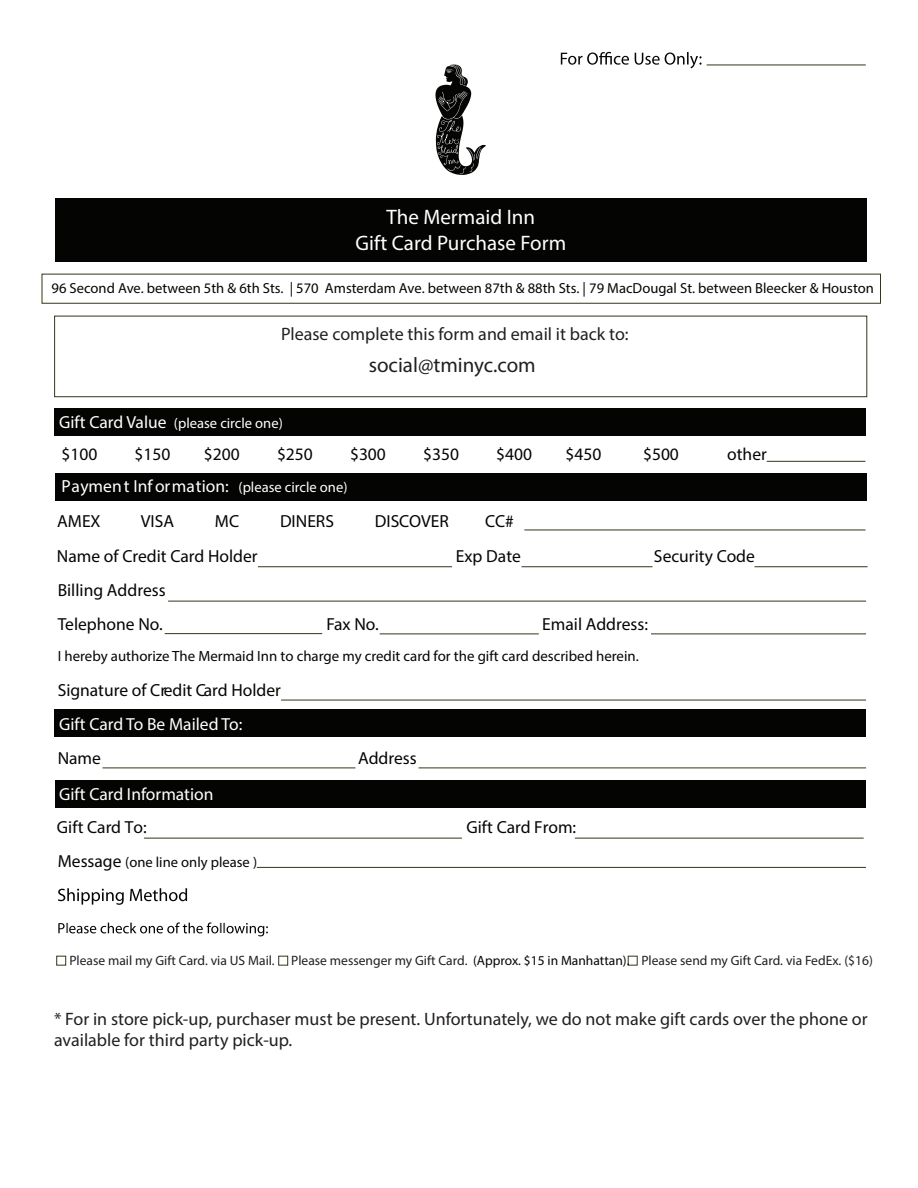
<style>
.page{position:relative;width:918px;height:1188px;background:#fff}
.page>*{position:absolute;margin:0;border:0;box-sizing:border-box;transform-origin:0 0}
.t1{font:700 21px/25.2px "Myriad";color:#fff;text-align:center}
.t2{font:21px "Myriad Pro";color:#231f20}
.t3{font:18px/21.6px "Myriad";color:#231f20}
.t4{font:17.55px "Myriad";color:#050504}
.t5{font:700 17.55px "Myriad";color:#fff}
.t6{font:15px "Myriad";color:#231f20}
.t7{font:14.85px "Myriad";color:#050504}
.t8{font:14.55px "Myriad";color:#050504}
.t9{font:14.55px "Myriad";color:#fff}
.t10{font:13.5px "Myriad";color:#231f20}
.s1{font-weight:700;font-size:17.55px}
.s2{font-weight:400;font-size:14.55px}
.s3{font-size:17.55px}
.s4{color:#050504}
</style>
<div class="page">
<div style="left:55px;top:409px;width:811px;height:27px;background:#040503"></div>
<div style="left:55px;top:198px;width:811px;height:64px;background:#040503"></div>
<div style="left:55px;top:473px;width:811px;height:27px;background:#040503"></div>
<div style="left:55px;top:709px;width:811px;height:28px;background:#040503"></div>
<div style="left:56px;top:780px;width:810px;height:28px;background:#040503"></div>
<div style="left:54px;top:316px;width:813px;height:81px;border:1px solid #2c3a17"></div>
<div style="left:42px;top:274px;width:839px;height:30px;border:1px solid #2c3a17"></div>
<hr style="left:524px;top:530px;width:342px;height:1px;background:#2c3a17">
<hr style="left:258px;top:566px;width:194px;height:1px;background:#2c3a17">
<hr style="left:521px;top:566px;width:132px;height:1px;background:#2c3a17">
<hr style="left:754px;top:566px;width:114px;height:1px;background:#2c3a17">
<hr style="left:168px;top:601px;width:698px;height:1px;background:#2c3a17">
<hr style="left:165px;top:633px;width:157px;height:1px;background:#2c3a17">
<hr style="left:380px;top:634px;width:159px;height:1px;background:#2c3a17">
<hr style="left:707px;top:65px;width:159px;height:1px;background:#2c3a17">
<hr style="left:651px;top:634px;width:215px;height:1px;background:#2c3a17">
<hr style="left:102px;top:768px;width:253px;height:1px;background:#2c3a17">
<hr style="left:419px;top:768px;width:447px;height:1px;background:#2c3a17">
<hr style="left:144px;top:838px;width:318px;height:1px;background:#2c3a17">
<hr style="left:575px;top:838px;width:289px;height:1px;background:#2c3a17">
<hr style="left:257px;top:867px;width:609px;height:1px;background:#2c3a17">
<hr style="left:281px;top:700px;width:585px;height:1px;background:#2c3a17">
<svg style="left:58px;top:888px;width:66px;height:17px"></svg>
<svg style="left:130px;top:888px;width:57px;height:13px"></svg>
<svg style="left:58px;top:922px;width:160px;height:11px"></svg>
<svg style="left:227px;top:923px;width:41px;height:13px"></svg>
<div style="left:56px;top:956px;width:10px;height:10px;border:1px solid #2c3a17"></div>
<div style="left:278px;top:956px;width:10px;height:10px;border:1px solid #2c3a17"></div>
<hr style="left:767px;top:461px;width:98px;height:1px;background:#2c3a17">
<svg style="left:435px;top:65px;width:51px;height:110px"></svg>
<svg style="left:561px;top:52px;width:141px;height:16px"></svg>
<p class="t1" style="left:356px;top:204px;width:212px">The Mermaid Inn<br>Gift Card Purchase Form</p>
<p class="t8" style="left:52px;top:279px;width:824px">96 Second Ave. between 5th &amp; 6th Sts. | 570 Amsterdam Ave. between 87th &amp; 88th Sts. | 79 MacDougal St. between Bleecker &amp; Houston</p>
<p class="t3" style="left:281px;top:323px;width:349px">Please complete this form and email it back to:</p>
<p class="t9" style="left:59px;top:414px;width:225px"><span class="s1">Gift Card Value</span> (please circle one)</p>
<p class="t2" style="left:369px;top:352px;width:169px">social@tminyc.com</p>
<p class="t4" style="left:62px;top:443px;width:37px">$100</p>
<p class="t4" style="left:135px;top:443px;width:37px">$150</p>
<p class="t4" style="left:204px;top:443px;width:37px">$200</p>
<p class="t4" style="left:277px;top:443px;width:37px">$250</p>
<p class="t4" style="left:350px;top:443px;width:37px">$300</p>
<p class="t4" style="left:423px;top:443px;width:37px">$350</p>
<p class="t4" style="left:496px;top:443px;width:37px">$400</p>
<p class="t4" style="left:565px;top:443px;width:37px">$450</p>
<p class="t4" style="left:643px;top:443px;width:37px">$500</p>
<p class="t4" style="left:727px;top:443px;width:41px">other</p>
<p class="t5" style="left:62px;top:475px;width:287px">Payment Inf ormation: <span class="s2">(please circle one)</span></p>
<p class="t4" style="left:57px;top:510px;width:45px">AMEX</p>
<p class="t4" style="left:141px;top:510px;width:35px">VISA</p>
<p class="t4" style="left:215px;top:510px;width:26px">MC</p>
<p class="t4" style="left:280px;top:510px;width:56px">DINERS</p>
<p class="t4" style="left:375px;top:510px;width:76px">DISCOVER</p>
<p class="t4" style="left:485px;top:510px;width:30px">CC#</p>
<p class="t4" style="left:57px;top:545px;width:202px">Name of Credit Card Holder</p>
<p class="t4" style="left:456px;top:545px;width:66px">Exp Date</p>
<p class="t4" style="left:654px;top:545px;width:103px">Security Code</p>
<p class="t4" style="left:58px;top:579px;width:109px">Billing Address</p>
<p class="t4" style="left:58px;top:613px;width:106px">Telephone No.</p>
<p class="t4" style="left:326px;top:613px;width:54px">Fax No.</p>
<p class="t4" style="left:542px;top:613px;width:107px">Email Address:</p>
<p class="t7" style="left:58px;top:647px;width:582px">I hereby authorize The Mermaid Inn to charge my credit card for the gift card described herein.</p>
<p class="t4" style="left:58px;top:680px;width:225px">Signature of Credit Card Holder</p>
<p class="t5" style="left:59px;top:714px;width:185px">Gift Card To Be Mailed To:</p>
<p class="t4" style="left:58px;top:747px;width:45px">Name</p>
<p class="t4" style="left:358px;top:747px;width:60px">Address</p>
<p class="t5" style="left:59px;top:783px;width:156px">Gift Card Information</p>
<p class="t4" style="left:57px;top:816px;width:91px">Gift Card To:</p>
<p class="t4" style="left:466px;top:816px;width:111px">Gift Card From:</p>
<p class="t8" style="left:58px;top:853px;width:201px"><span class="s3">Message</span> (one line only please )</p>
<p class="t6" style="left:65px;top:919px;width:5px">I</p>
<p class="t6" style="left:219px;top:919px;width:9px">II</p>
<p class="t10" style="left:69px;top:952px;width:805px">Please mail my Gift Card. via US Mail. Please messenger my Gift Card. <span class="s4">(Approx. $15 in Manhattan).</span> Please send my Gift Card. via FedEx. ($16)</p>
<p class="t3" style="left:54px;top:1007px;width:815px">* For in store pick-up, purchaser must be present. Unfortunately, we do not make gift cards over the phone or available for third party pick-up.</p>
</div>
